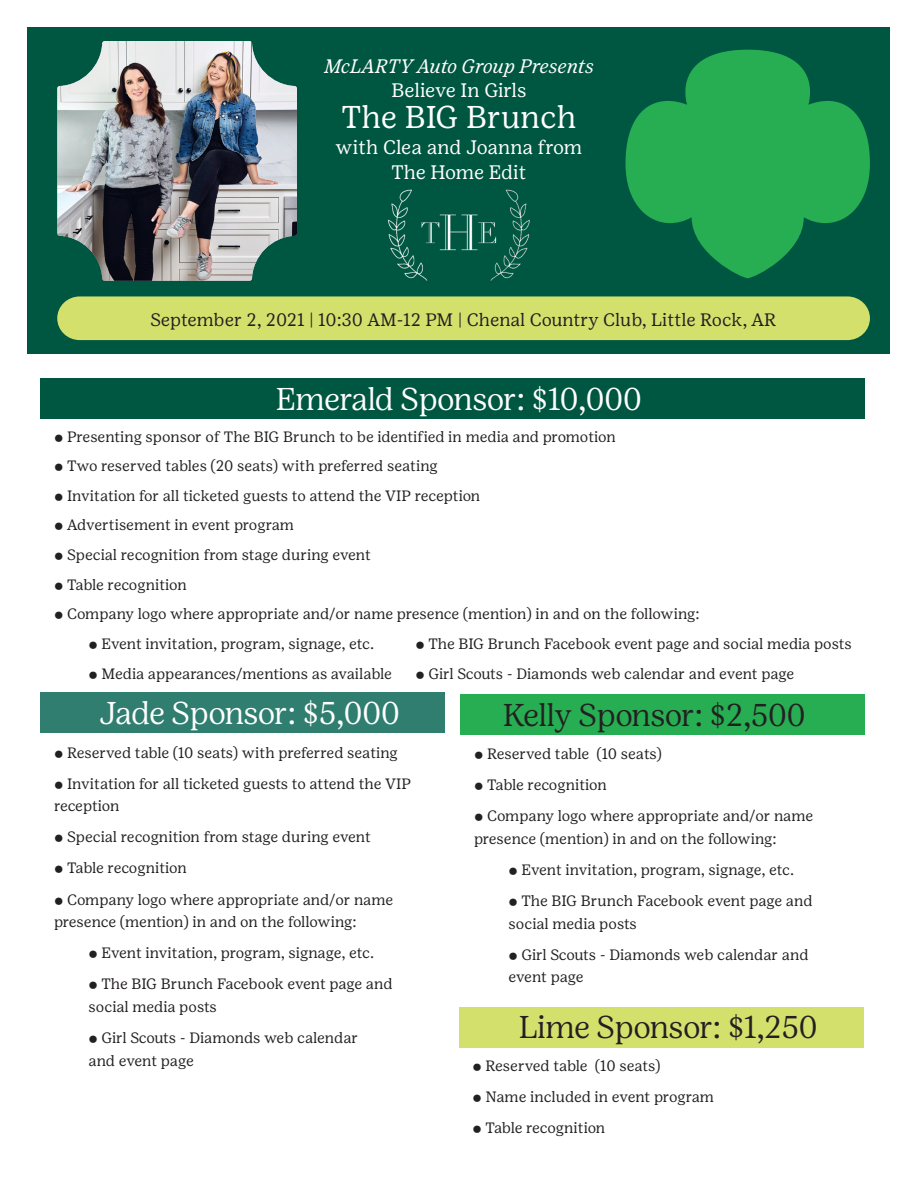
<style>
.page{position:relative;width:918px;height:1188px;background:#fff}
.page>*{position:absolute;margin:0;border:0;box-sizing:border-box;transform-origin:0 0}
.Paragraph_Style_1{font:300 31.5px "Girl Scout Display";color:#fff}
.Paragraph_Style_1-2{font:300 31.5px "Girl Scout Display";color:#232021}
.t1{font:31.5px "Girl Scout Text";color:#fff}
.t2{font:19.5px/25.5px "Girl Scout Text";letter-spacing:-.005em;color:#fff;text-align:center}
.t3{font:italic 19.5px "Girl Scout Text";color:#fff}
.t4{font:18px "Girl Scout Text";color:#232021}
.Paragraph_Style_1-3{font:15px/22.5px "Girl Scout Text";letter-spacing:-.01em;color:#232021}
</style>
<div class="page">
<div style="left:28px;top:28px;width:862px;height:326px;background:#005741"></div>
<svg style="left:625px;top:50px;width:245px;height:228px;fill:#27ad52"></svg>
<img style="left:57px;top:41px;width:240px;height:240px">
<div style="left:57px;top:296px;width:813px;height:44px;background:#d3e16c"></div>
<img style="left:375px;top:189px;width:168px;height:115px">
<div style="left:40px;top:378px;width:826px;height:41px;background:#005741"></div>
<div style="left:40px;top:693px;width:406px;height:40px;background:#2f7e70"></div>
<div style="left:460px;top:695px;width:406px;height:40px;background:#27ad52"></div>
<div style="left:459px;top:1007px;width:405px;height:41px;background:#d3e16c"></div>
<h2 class="t3" style="left:324px;top:55px;width:272px">McLARTY Auto Group Presents</h2>
<h2 class="t2" style="left:391px;top:77px;width:137px">Believe In Girls</h2>
<h1 class="t1" style="left:342px;top:100px;width:236px">The BIG Brunch</h1>
<h2 class="t2" style="left:336px;top:134px;width:248px">with Clea and Joanna from<br>The Home Edit</h2>
<p class="t4" style="left:151px;top:310px;width:628px">September 2, 2021 | 10:30 AM-12 PM | Chenal Country Club, Little Rock, AR</p>
<p class="Paragraph_Style_1" style="left:276px;top:381px;width:367px">Emerald Sponsor: $10,000</p>
<p class="Paragraph_Style_1-3" style="left:54px;top:425px;width:563px">⚬ Presenting sponsor of The BIG Brunch to be identified in media and promotion</p>
<p class="Paragraph_Style_1-3" style="left:54px;top:455px;width:385px">⚬ Two reserved tables (20 seats) with preferred seating</p>
<p class="Paragraph_Style_1-3" style="left:54px;top:484px;width:428px">⚬ Invitation for all ticketed guests to attend the VIP reception</p>
<p class="Paragraph_Style_1-3" style="left:54px;top:514px;width:242px">⚬ Advertisement in event program</p>
<p class="Paragraph_Style_1-3" style="left:54px;top:544px;width:319px">⚬ Special recognition from stage during event</p>
<p class="Paragraph_Style_1-3" style="left:54px;top:573px;width:134px">⚬ Table recognition</p>
<p class="Paragraph_Style_1-3" style="left:54px;top:603px;width:647px">⚬ Company logo where appropriate and/or name presence (mention) in and on the following:</p>
<p class="Paragraph_Style_1-3" style="left:88px;top:633px;width:287px">⚬ Event invitation, program, signage, etc.</p>
<p class="Paragraph_Style_1-3" style="left:416px;top:633px;width:438px">⚬ The BIG Brunch Facebook event page and social media posts</p>
<p class="Paragraph_Style_1-3" style="left:88px;top:662px;width:305px">⚬ Media appearances/mentions as available</p>
<p class="Paragraph_Style_1-3" style="left:416px;top:662px;width:380px">⚬ Girl Scouts - Diamonds web calendar and event page</p>
<p class="Paragraph_Style_1" style="left:100px;top:695px;width:302px">Jade Sponsor: $5,000</p>
<p class="Paragraph_Style_1-3" style="left:54px;top:741px;width:345px">⚬ Reserved table (10 seats) with preferred seating</p>
<p class="Paragraph_Style_1-3" style="left:54px;top:772px;width:359px">⚬ Invitation for all ticketed guests to attend the VIP reception</p>
<p class="Paragraph_Style_1-3" style="left:54px;top:826px;width:319px">⚬ Special recognition from stage during event</p>
<p class="Paragraph_Style_1-3" style="left:54px;top:857px;width:134px">⚬ Table recognition</p>
<p class="Paragraph_Style_1-3" style="left:54px;top:888px;width:341px">⚬ Company logo where appropriate and/or name presence (mention) in and on the following:</p>
<p class="Paragraph_Style_1-3" style="left:88px;top:942px;width:287px">⚬ Event invitation, program, signage, etc.</p>
<p class="Paragraph_Style_1-3" style="left:88px;top:973px;width:306px">⚬ The BIG Brunch Facebook event page and social media posts</p>
<p class="Paragraph_Style_1-3" style="left:88px;top:1027px;width:271px">⚬ Girl Scouts - Diamonds web calendar and event page</p>
<p class="Paragraph_Style_1-2" style="left:503px;top:697px;width:304px">Kelly Sponsor: $2,500</p>
<p class="Paragraph_Style_1-3" style="left:474px;top:743px;width:189px">⚬ Reserved table (10 seats)</p>
<p class="Paragraph_Style_1-3" style="left:474px;top:774px;width:134px">⚬ Table recognition</p>
<p class="Paragraph_Style_1-3" style="left:474px;top:805px;width:341px">⚬ Company logo where appropriate and/or name presence (mention) in and on the following:</p>
<p class="Paragraph_Style_1-3" style="left:508px;top:859px;width:287px">⚬ Event invitation, program, signage, etc.</p>
<p class="Paragraph_Style_1-3" style="left:508px;top:890px;width:306px">⚬ The BIG Brunch Facebook event page and social media posts</p>
<p class="Paragraph_Style_1-3" style="left:508px;top:943px;width:302px">⚬ Girl Scouts - Diamonds web calendar and event page</p>
<p class="Paragraph_Style_1-2" style="left:519px;top:1009px;width:300px">Lime Sponsor: $1,250</p>
<p class="Paragraph_Style_1-3" style="left:472px;top:1055px;width:189px">⚬ Reserved table (10 seats)</p>
<p class="Paragraph_Style_1-3" style="left:472px;top:1086px;width:243px">⚬ Name included in event program</p>
<p class="Paragraph_Style_1-3" style="left:472px;top:1117px;width:134px">⚬ Table recognition</p>
</div>
